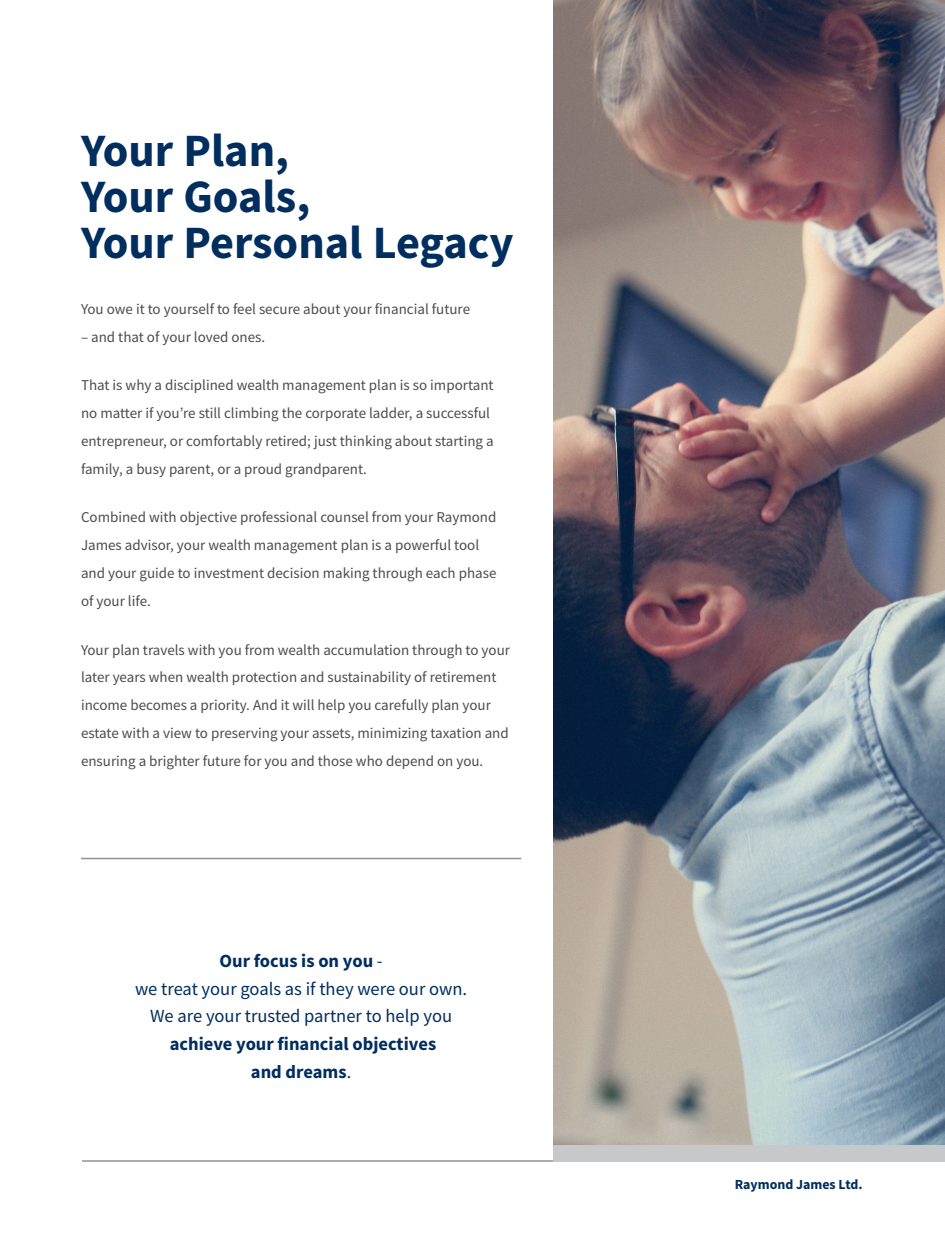
<style>
.page{position:relative;width:945px;height:1242px;background:#fff}
.page>*{position:absolute;margin:0;border:0;box-sizing:border-box;transform-origin:0 0}
.capTabs{font:700 46.35px/46.3px "Source Sans Pro";color:#002e5e}
.t1{font:18.6px/27.8px "Source Sans Pro";color:#002e5e;text-align:center}
.t2{font:15px/27.8px "Source Sans Pro";color:#4b4c4d}
.t3{font:700 13.95px "Source Sans Pro";color:#002e5e}
.s1{font-weight:700}
</style>
<div class="page">
<hr style="left:82px;top:1160px;width:783px;height:2px;background:#939598">
<hr style="left:81px;top:858px;width:440px;height:1px;background:#939598">
<img style="left:554px;top:0;width:391px;height:1145px">
<div style="left:554px;top:1145px;width:391px;height:17px;background:#c7c8ca"></div>
<p class="capTabs" style="left:81px;top:127px;width:434px">Your Plan,<br>Your Goals,<br>Your Personal Legacy</p>
<p class="t2" style="left:81px;top:295px;width:391px">You owe it to yourself to feel secure about your financial future</p>
<p class="t2" style="left:81px;top:323px;width:186px">– and that of your loved ones.</p>
<p class="t2" style="left:81px;top:372px;width:414px">That is why a disciplined wealth management plan is so important no matter if you’re still climbing the corporate ladder, a successful entrepreneur, or comfortably retired; just thinking about starting a family, a busy parent, or a proud grandparent.</p>
<p class="t2" style="left:81px;top:504px;width:417px">Combined with objective professional counsel from your Raymond James advisor, your wealth management plan is a powerful tool and your guide to investment decision making through each phase of your life.</p>
<p class="t2" style="left:81px;top:636px;width:431px">Your plan travels with you from wealth accumulation through to your later years when wealth protection and sustainability of retirement income becomes a priority. And it will help you carefully plan your estate with a view to preserving your assets, minimizing taxation and ensuring a brighter future for you and those who depend on you.</p>
<p class="t1" style="left:135px;top:947px;width:334px"><span class="s1">Our focus is on you</span> -<br>we treat your goals as if they were our own.<br>We are your trusted partner to help you <span class="s1">achieve your financial objectives<br>and dreams</span>.</p>
<p class="t3" style="left:735px;top:1175px;width:129px">Raymond James Ltd.</p>
</div>
